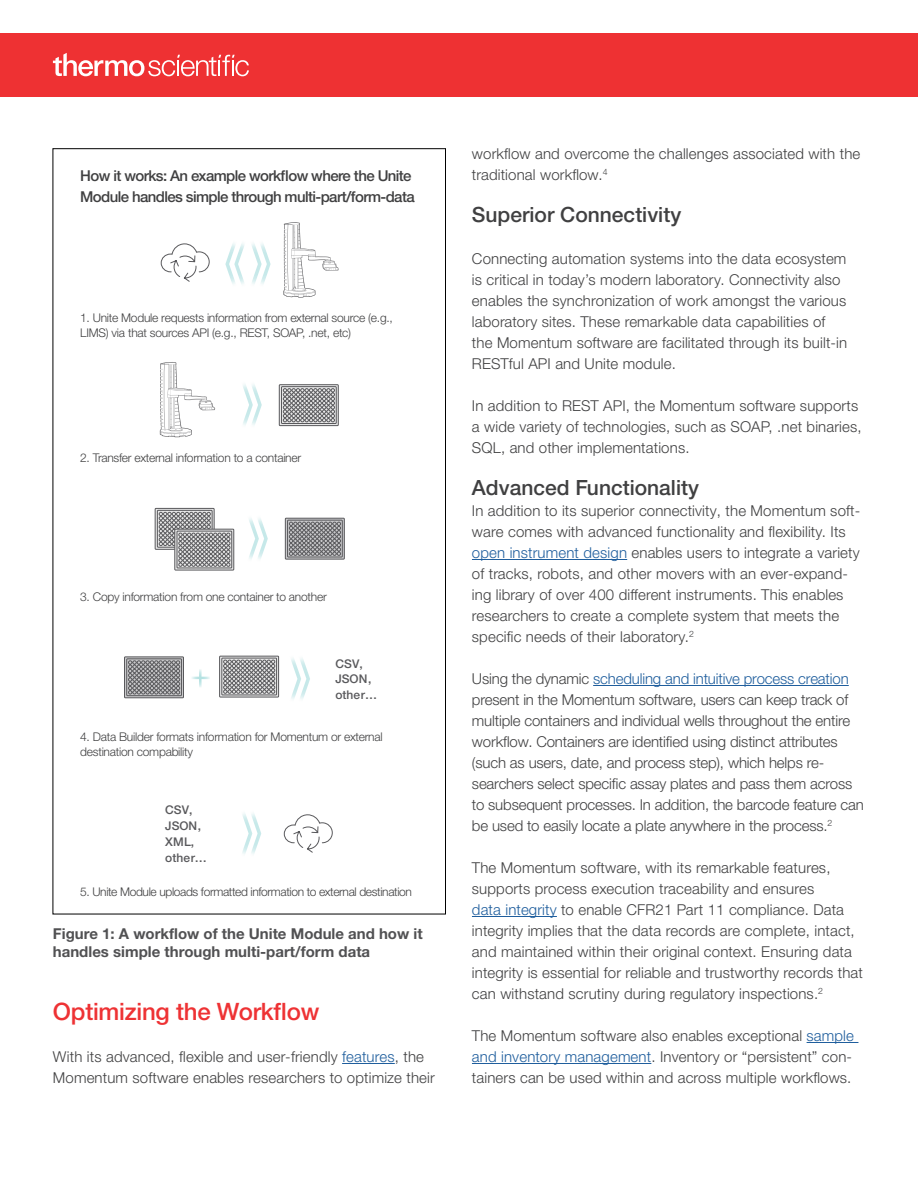
<style>
.page{position:relative;width:918px;height:1188px;background:#fff}
.page>*{position:absolute;margin:0;border:0;box-sizing:border-box;transform-origin:0 0}
.Body_Copy{font:500 24px "Helvetica Neue LTW1 G";letter-spacing:-.01em;color:#ee3234}
.Secondary_Header{font:500 21px "Helvetica Neue LTW1 G";color:#404041}
.Body_Copy-2{font:500 21px "Helvetica Neue LTW1 G";color:#404041}
.Body_Copy-3{font:300 15px/21px "Helvetica Neue LTW1 G";letter-spacing:.01em;color:#404041}
.Body_Copy-4{font:300 15px/21px "Helvetica Neue LTW1 G";letter-spacing:-.01em;color:#404041}
.Content_Subhead{font:500 15px/21px "Helvetica Neue LTW1 G";letter-spacing:-.04em;color:#404041}
.Captio{font:700 15px/18px "Helvetica Neue LTW1 G";color:#515153}
.Bullet_Copy_1{font:300 12px/15px "Helvetica Neue LTW1 G";letter-spacing:-.02em;color:#404041}
.t1{font:500 12px/15.8px "Helvetica Neue LTW1 G";color:#59595c}
.s1{color:#1f5e9d}
</style>
<div class="page">
<div style="left:0;top:33px;width:918px;height:63px;background:#ee3133"></div>
<svg style="left:53px;top:53px;width:196px;height:23px"></svg>
<hr style="left:342px;top:1063px;width:53px;height:1px;background:#1f5e9d">
<hr style="left:472px;top:559px;width:155px;height:1px;background:#1f5e9d">
<hr style="left:593px;top:685px;width:256px;height:1px;background:#1f5e9d">
<hr style="left:472px;top:916px;width:85px;height:1px;background:#1f5e9d">
<hr style="left:807px;top:1042px;width:51px;height:1px;background:#1f5e9d">
<hr style="left:472px;top:1063px;width:179px;height:1px;background:#1f5e9d">
<svg style="left:283px;top:222px;width:56px;height:76px"></svg>
<svg style="left:160px;top:243px;width:50px;height:39px"></svg>
<img style="left:239px;top:243px;width:18px;height:41px">
<img style="left:257px;top:243px;width:14px;height:41px">
<img style="left:225px;top:243px;width:14px;height:41px">
<svg style="left:160px;top:362px;width:55px;height:75px"></svg>
<div style="left:279px;top:384px;width:60px;height:42px;border:1px solid #59595c"></div>
<svg style="left:281px;top:386px;width:56px;height:38px;background:#979798"></svg>
<img style="left:243px;top:384px;width:5px;height:41px">
<img style="left:248px;top:384px;width:14px;height:41px">
<div style="left:155px;top:508px;width:59px;height:42px;border:1px solid #59595c"></div>
<div style="left:174px;top:529px;width:60px;height:41px;border:1px solid #59595c"></div>
<svg style="left:157px;top:510px;width:75px;height:58px;background:#a7a7a8"></svg>
<div style="left:285px;top:518px;width:60px;height:41px;border:1px solid #59595c"></div>
<svg style="left:287px;top:520px;width:56px;height:37px;background:#8a8a8c"></svg>
<img style="left:249px;top:518px;width:5px;height:41px">
<img style="left:254px;top:518px;width:14px;height:41px">
<div style="left:124px;top:657px;width:60px;height:41px;border:1px solid #59595c"></div>
<svg style="left:126px;top:659px;width:56px;height:37px;background:#8a8a8c"></svg>
<img style="left:291px;top:658px;width:5px;height:42px">
<img style="left:296px;top:658px;width:14px;height:42px">
<div style="left:219px;top:656px;width:60px;height:41px;border:1px solid #59595c"></div>
<svg style="left:222px;top:658px;width:55px;height:37px;background:#98989a"></svg>
<svg style="left:192px;top:669px;width:18px;height:18px"></svg>
<svg style="left:284px;top:814px;width:49px;height:39px"></svg>
<img style="left:242px;top:813px;width:6px;height:41px">
<img style="left:248px;top:813px;width:13px;height:41px">
<p class="Content_Subhead" style="left:80px;top:165px;width:336px">How it works: An example workflow where the Unite<br>Module handles simple through multi-part/form-data</p>
<p class="Bullet_Copy_1" style="left:80px;top:310px;width:314px">1. Unite Module requests information from external source (e.g.,<br>LIMS) via that sources API (e.g., REST, SOAP, .net, etc)</p>
<p class="Bullet_Copy_1" style="left:80px;top:450px;width:223px">2. Transfer external information to a container</p>
<p class="Bullet_Copy_1" style="left:80px;top:589px;width:248px">3. Copy information from one container to another</p>
<p class="t1" style="left:335px;top:655px;width:43px">CSV,<br>JSON, other…</p>
<p class="Bullet_Copy_1" style="left:80px;top:729px;width:304px">4. Data Builder formats information for Momentum or external destination compability</p>
<p class="t1" style="left:165px;top:802px;width:43px">CSV,<br>JSON,<br>XML, other…</p>
<p class="Bullet_Copy_1" style="left:80px;top:884px;width:333px">5. Unite Module uploads formatted information to external destination</p>
<p class="Captio" style="left:53px;top:925px;width:371px">Figure 1: A workflow of the Unite Module and how it handles simple through multi-part/form data</p>
<p class="Body_Copy" style="left:53px;top:997px;width:268px">Optimizing the Workflow</p>
<p class="Body_Copy-3" style="left:53px;top:1046px;width:383px">With its advanced, flexible and user-friendly <span class="s1">features</span>, the<br>Momentum software enables researchers to optimize their</p>
<p class="Body_Copy-3" style="left:472px;top:143px;width:390px">workflow and overcome the challenges associated with the traditional workflow.<sup>4</sup></p>
<p class="Body_Copy-2" style="left:472px;top:202px;width:211px">Superior Connectivity</p>
<p class="Body_Copy-3" style="left:472px;top:248px;width:377px">Connecting automation systems into the data ecosystem is critical in today’s modern laboratory. Connectivity also enables the synchronization of work amongst the various laboratory sites. These remarkable data capabilities of the Momentum software are facilitated through its built-in RESTful API and Unite module.</p>
<p class="Body_Copy-3" style="left:472px;top:395px;width:391px">In addition to REST API, the Momentum software supports a wide variety of technologies, such as SOAP, .net binaries,<br>SQL, and other implementations.</p>
<p class="Secondary_Header" style="left:472px;top:475px;width:229px">Advanced Functionality</p>
<p class="Body_Copy-3" style="left:472px;top:500px;width:390px">In addition to its superior connectivity, the Momentum soft&shy;ware comes with advanced functionality and flexibility. Its <span class="s1">open instrument design</span> enables users to integrate a variety of tracks, robots, and other movers with an ever-expand&shy;ing library of over 400 different instruments. This enables researchers to create a complete system that meets the specific needs of their laboratory.<sup>2</sup></p>
<p class="Body_Copy-4" style="left:472px;top:668px;width:394px">Using the dynamic <span class="s1">scheduling and intuitive process creation </span>present in the Momentum software, users can keep track of multiple containers and individual wells throughout the entire workflow. Containers are identified using distinct attributes (such as users, date, and process step), which helps re&shy;searchers select specific assay plates and pass them across to subsequent processes. In addition, the barcode feature can be used to easily locate a plate anywhere in the process.<sup>2</sup></p>
<p class="Body_Copy-3" style="left:472px;top:857px;width:393px">The Momentum software, with its remarkable features, supports process execution traceability and ensures<br><span class="s1">data integrity</span> to enable CFR21 Part 11 compliance. Data integrity implies that the data records are complete, intact, and maintained within their original context. Ensuring data integrity is essential for reliable and trustworthy records that can withstand scrutiny during regulatory inspections.<sup>2</sup></p>
<p class="Body_Copy-3" style="left:472px;top:1025px;width:384px">The Momentum software also enables exceptional <span class="s1">sample and inventory management</span>. Inventory or “persistent” con&shy;tainers can be used within and across multiple workflows.</p>
</div>
